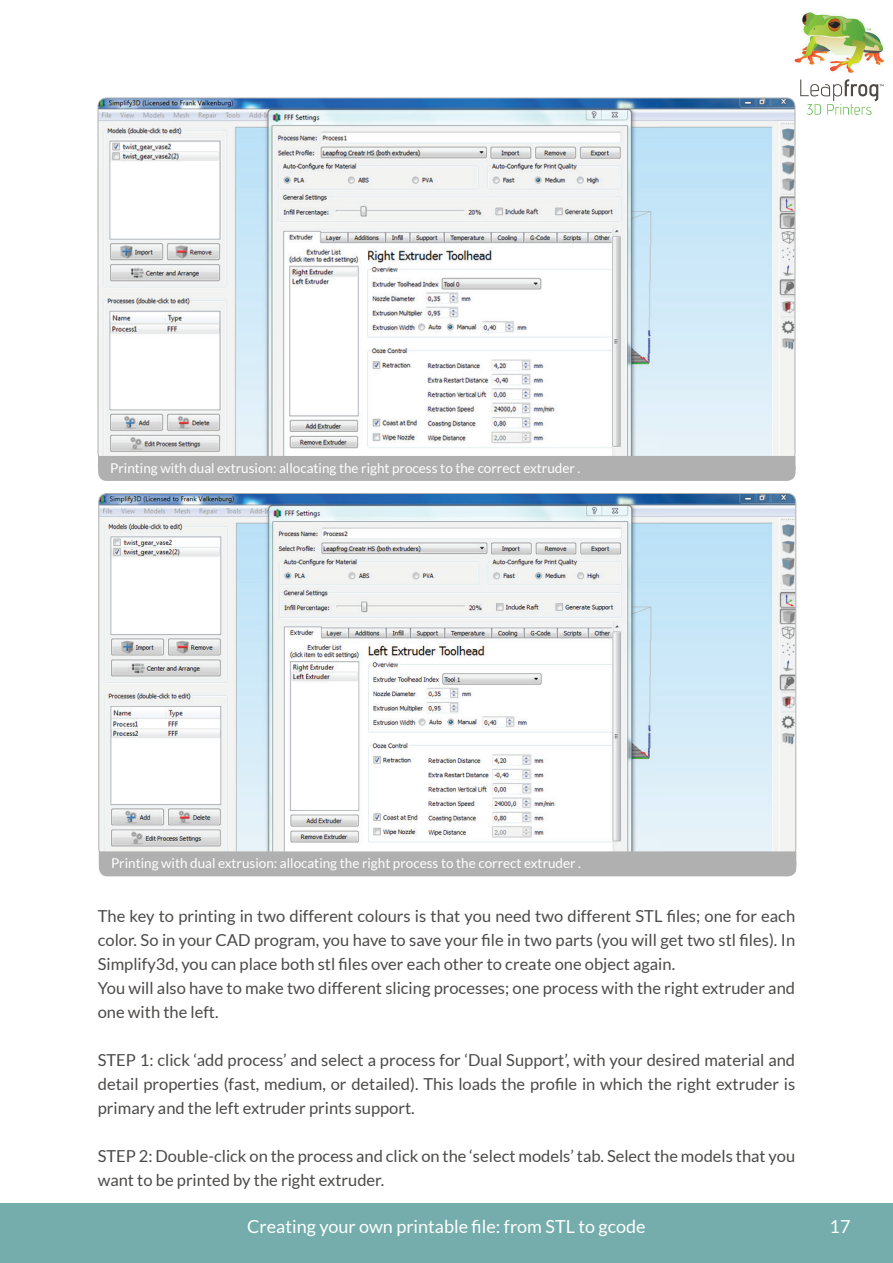
<style>
.page{position:relative;width:893px;height:1263px;background:#fff}
.page>*{position:absolute;margin:0;border:0;box-sizing:border-box;transform-origin:0 0}
.t1{font:18px "Lato";color:#fff}
.t2{font:16.5px/24px "Lato";color:#4c4a49}
.t3{font:13.5px "Lato";color:#fff}
</style>
<div class="page">
<div style="left:0;top:1203px;width:893px;height:60px;background:#74adac"></div>
<img style="left:794px;top:13px;width:90px;height:60px">
<svg style="left:800px;top:79px;width:83px;height:36px"></svg>
<img style="left:98px;top:98px;width:697px;height:358px">
<div style="left:98px;top:456px;width:697px;height:14px;background:#b0b0b0"></div>
<div style="left:98px;top:459px;width:697px;height:22px;background:#b0b0b0;border-radius:9px"></div>
<img style="left:99px;top:493px;width:697px;height:358px">
<div style="left:99px;top:851px;width:697px;height:14px;background:#b0b0b0;border:2px solid #b0b0b0"></div>
<div style="left:99px;top:854px;width:697px;height:22px;background:#b0b0b0;border-radius:9px"></div>
<p class="t3" style="left:110px;top:460px;width:472px">Printing with dual extrusion: allocating the right process to the correct extruder .</p>
<p class="t3" style="left:111px;top:856px;width:472px">Printing with dual extrusion: allocating the right process to the correct extruder .</p>
<p class="t2" style="left:98px;top:904px;width:699px">The key to printing in two different colours is that you need two different STL files; one for each color. So in your CAD program, you have to save your file in two parts (you will get two stl files). In Simplify3d, you can place both stl files over each other to create one object again.<br>You will also have to make two different slicing processes; one process with the right extruder and one with the left.</p>
<p class="t2" style="left:98px;top:1048px;width:699px;text-align:justify">STEP 1: click ‘add process’ and select a process for ‘Dual Support’, with your desired material and detail properties (fast, medium, or detailed). This loads the profile in which the right extruder is primary and the left extruder prints support.</p>
<p class="t2" style="left:98px;top:1144px;width:699px">STEP 2: Double-click on the process and click on the ‘select models’ tab. Select the models that you want to be printed by the right extruder.</p>
<p class="t1" style="left:247px;top:1216px;width:400px">Creating your own printable file: from STL to gcode</p>
<p class="t1" style="left:830px;top:1217px;width:22px">17</p>
</div>
